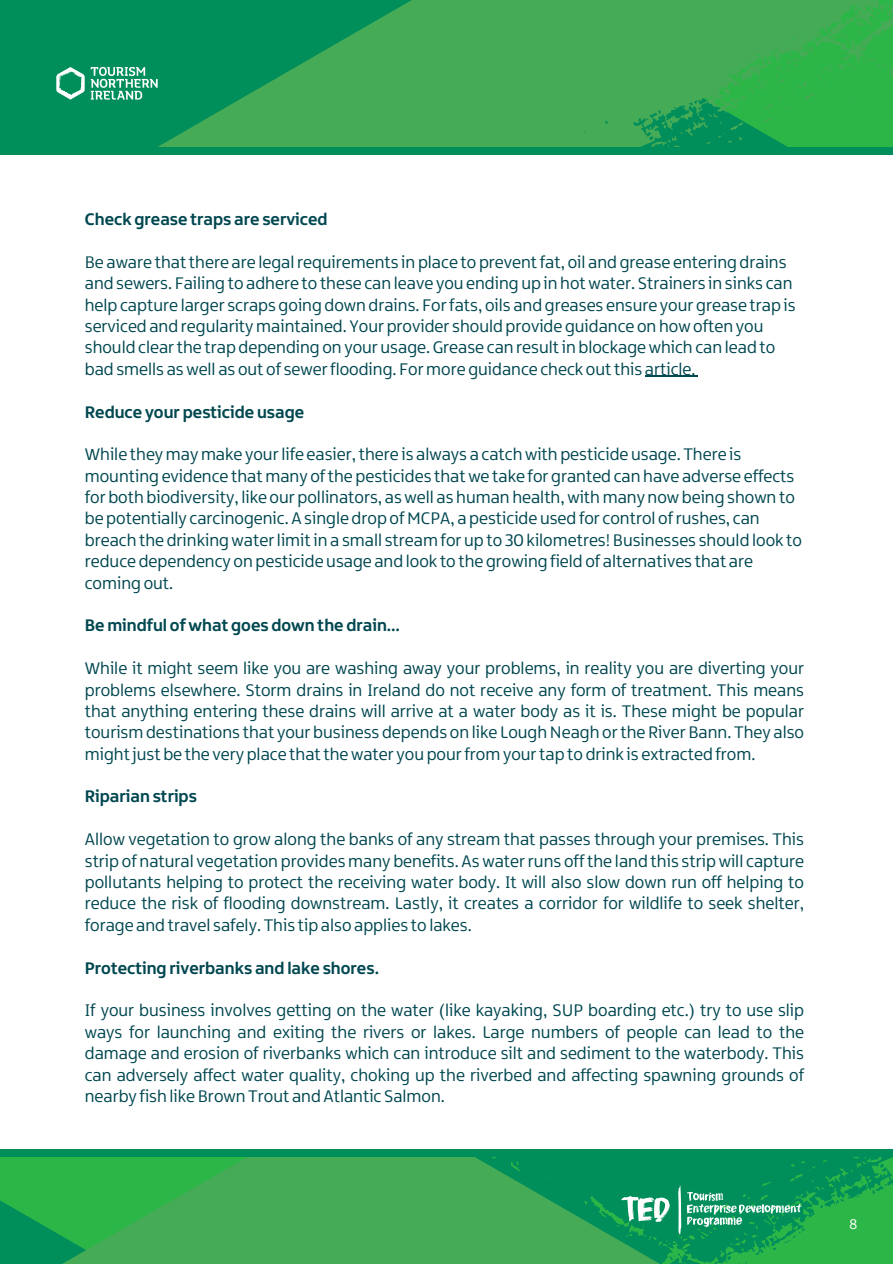
<style>
.page{position:relative;width:893px;height:1264px;background:#fff}
.page>*{position:absolute;margin:0;border:0;box-sizing:border-box;transform-origin:0 0}
.t1{font:18px/21.3px "Northern Ireland";color:#004750;text-align:justify}
.t2{font:700 18px "Northern Ireland";color:#004750}
.t3{font:15px "Northern Ireland";color:#fff}
</style>
<div class="page">
<div style="left:0;top:0;width:892px;height:147px;background:#008e5a"></div>
<svg style="left:80px;top:0;width:812px;height:155px;fill:#45ab56"></svg>
<div style="left:0;top:147px;width:892px;height:7px;background:#008e5a"></div>
<svg style="left:91px;top:67px;width:67px;height:33px"></svg>
<svg style="left:56px;top:67px;width:29px;height:33px"></svg>
<svg style="left:0;top:1149px;width:892px;height:114px;background:#2ba556"></svg>
<hr style="left:645px;top:376px;width:50px;height:1px;background:#004750">
<p class="t2" style="left:85px;top:211px;width:244px">Check grease traps are serviced</p>
<p class="t1" style="left:85px;top:252px;width:712px;text-align:left">Be aware thatthere are legalrequirements in place to preventfat, oil and grease entering drains and sewers. Failing to adhere to these can leave you ending up in hotwater. Strainers in sinks can help capture larger scraps going down drains. Forfats, oils and greases ensure your grease trap is serviced and regularity maintained. Your provider should provide guidance on howoften you should clearthe trap depending on your usage. Grease can resultin blockagewhich can lead to bad smells aswell as out of sewerflooding. For more guidance check outthis article.</p>
<p class="t2" style="left:85px;top:404px;width:221px">Reduce your pesticide usage</p>
<p class="t1" style="left:85px;top:445px;width:718px;text-align:left">While they may make yourlife easier,there is always a catchwith pesticide usage. There is mounting evidence that many ofthe pesticides thatwe take for granted can have adverse effects for both biodiversity, like our pollinators, aswell as human health,with many nowbeing shown to be potentially carcinogenic. A single drop ofMCPA, a pesticide used for control ofrushes, can breach the drinkingwaterlimitin a small stream for up to 30 kilometres! Businesses should look to reduce dependency on pesticide usage and look to the growing field of alternatives that are coming out.</p>
<p class="t2" style="left:85px;top:617px;width:317px">Be mindful of what goes down the drain…</p>
<p class="t1" style="left:85px;top:658px;width:720px">While it might seem like you are washing away your problems, in reality you are diverting your problems elsewhere. Storm drains in Ireland do not receive any form of treatment. This means that anything entering these drains will arrive at a water body as it is. These might be popular tourism destinations that your business depends on like LoughNeagh orthe River Bann. They also mightjust be the very place thatthewater you pourfrom yourtap to drink is extracted from.</p>
<p class="t2" style="left:85px;top:788px;width:114px">Riparian strips</p>
<p class="t1" style="left:85px;top:829px;width:720px">Allow vegetation to grow along the banks of any stream that passes through your premises. This strip of natural vegetation provides many benefits. Aswaterruns offthe land this stripwill capture pollutants helping to protect the receiving water body. It will also slow down run off helping to reduce the risk of flooding downstream. Lastly, it creates a corridor for wildlife to seek shelter, forage and travel safely. This tip also applies to lakes.</p>
<p class="t2" style="left:85px;top:959px;width:296px">Protecting riverbanks and lake shores.</p>
<p class="t1" style="left:85px;top:1000px;width:720px">If your business involves getting on the water (like kayaking, SUP boarding etc.) try to use slip ways for launching and exiting the rivers or lakes. Large numbers of people can lead to the damage and erosion of riverbanks which can introduce silt and sediment to the waterbody. This can adversely affect water quality, choking up the riverbed and affecting spawning grounds of nearby fish like Brown Trout and Atlantic Salmon.</p>
<p class="t3" style="left:849px;top:1217px;width:9px">8</p>
</div>
